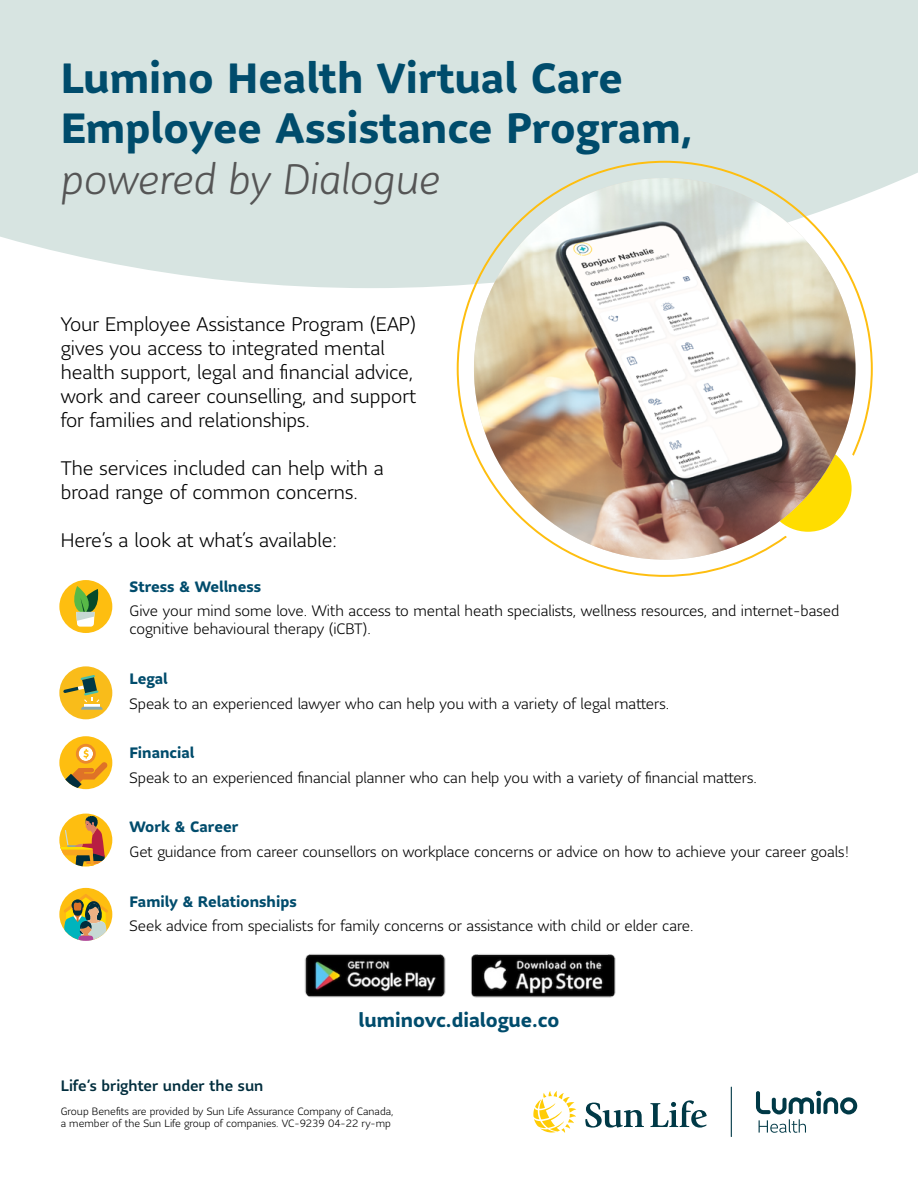
<style>
.page{position:relative;width:918px;height:1188px;background:#fff}
.page>*{position:absolute;margin:0;border:0;box-sizing:border-box;transform-origin:0 0}
.t1{font:700 42px/50.4px "Sun Life Sans";color:#004c6c}
.t2{font:italic 300 42px "Sun Life Sans";color:#555}
.t3{font:300 19.5px/24px "Sun Life Sans";color:#000}
.t4{font:700 19.5px "Sun Life Sans";color:#004c6c}
.t5{font:300 15px/18px "Sun Life Sans";color:#000}
.t6{font:700 15px "Sun Life Sans";color:#004c6c}
.t7{font:500 15px "Sun Life Sans";color:#002d3d}
.t8{font:300 10.5px/12px "Sun Life Sans";color:#000}
</style>
<div class="page">
<div style="left:59px;top:580px;width:53px;height:53px;background:#febe10;border-radius:50%"></div>
<svg style="left:74px;top:586px;width:25px;height:41px"></svg>
<div style="left:59px;top:666px;width:53px;height:53px;background:#f9bc1a;border-radius:50%"></div>
<svg style="left:63px;top:675px;width:40px;height:35px"></svg>
<div style="left:59px;top:736px;width:53px;height:53px;background:#febe10;border-radius:50%"></div>
<svg style="left:65px;top:744px;width:43px;height:44px"></svg>
<div style="left:59px;top:814px;width:53px;height:53px;background:#febe10;border-radius:50%"></div>
<svg style="left:60px;top:816px;width:45px;height:50px"></svg>
<div style="left:59px;top:888px;width:53px;height:53px;background:#febe10;border-radius:50%"></div>
<svg style="left:62px;top:894px;width:47px;height:47px"></svg>
<div style="left:0;top:0;width:918px;height:288px;background:#d7e4e1"></div>
<svg style="left:457px;top:161px;width:416px;height:416px"></svg>
<img style="left:474px;top:178px;width:382px;height:382px;border-radius:191px">
<img style="left:304px;top:954px;width:142px;height:44px">
<img style="left:471px;top:954px;width:145px;height:44px">
<svg style="left:756px;top:1091px;width:101px;height:42px"></svg>
<svg style="left:585px;top:1103px;width:59px;height:25px"></svg>
<svg style="left:650px;top:1100px;width:57px;height:28px"></svg>
<svg style="left:533px;top:1091px;width:43px;height:42px"></svg>
<hr style="left:731px;top:1087px;width:1px;height:50px;background:#003946">
<h1 class="t1" style="left:61px;top:52px;width:634px">Lumino Health Virtual Care<br>Employee Assistance Program,</h1>
<h1 class="t2" style="left:61px;top:151px;width:381px">powered by Dialogue</h1>
<h2 class="t3" style="left:61px;top:312px;width:357px">Your Employee Assistance Program (EAP) gives you access to integrated mental health support, legal and financial advice, work and career counselling, and support for families and relationships.</h2>
<h2 class="t3" style="left:61px;top:456px;width:325px">The services included can help with a broad range of common concerns.</h2>
<h2 class="t3" style="left:61px;top:528px;width:278px">Here’s a look at what’s available:</h2>
<p class="t6" style="left:130px;top:576px;width:133px">Stress &amp; Wellness</p>
<p class="t5" style="left:130px;top:602px;width:711px">Give your mind some love. With access to mental heath specialists, wellness resources, and internet-based cognitive behavioural therapy (iCBT).</p>
<p class="t6" style="left:130px;top:668px;width:40px">Legal</p>
<p class="t5" style="left:130px;top:694px;width:541px">Speak to an experienced lawyer who can help you with a variety of legal matters.</p>
<p class="t6" style="left:130px;top:743px;width:67px">Financial</p>
<p class="t5" style="left:130px;top:768px;width:629px">Speak to an experienced financial planner who can help you with a variety of financial matters.</p>
<p class="t6" style="left:130px;top:817px;width:110px">Work &amp; Career</p>
<p class="t5" style="left:130px;top:843px;width:721px">Get guidance from career counsellors on workplace concerns or advice on how to achieve your career goals!</p>
<p class="t6" style="left:130px;top:891px;width:169px">Family &amp; Relationships</p>
<p class="t5" style="left:130px;top:917px;width:565px">Seek advice from specialists for family concerns or assistance with child or elder care.</p>
<h2 class="t4" style="left:358px;top:1006px;width:203px">luminovc.dialogue.co</h2>
<p class="t7" style="left:61px;top:1075px;width:204px">Life’s brighter under the sun</p>
<p class="t8" style="left:61px;top:1105px;width:334px">Group Benefits are provided by Sun Life Assurance Company of Canada, a member of the Sun Life group of companies. VC-9239 04-22 ry-mp</p>
</div>
